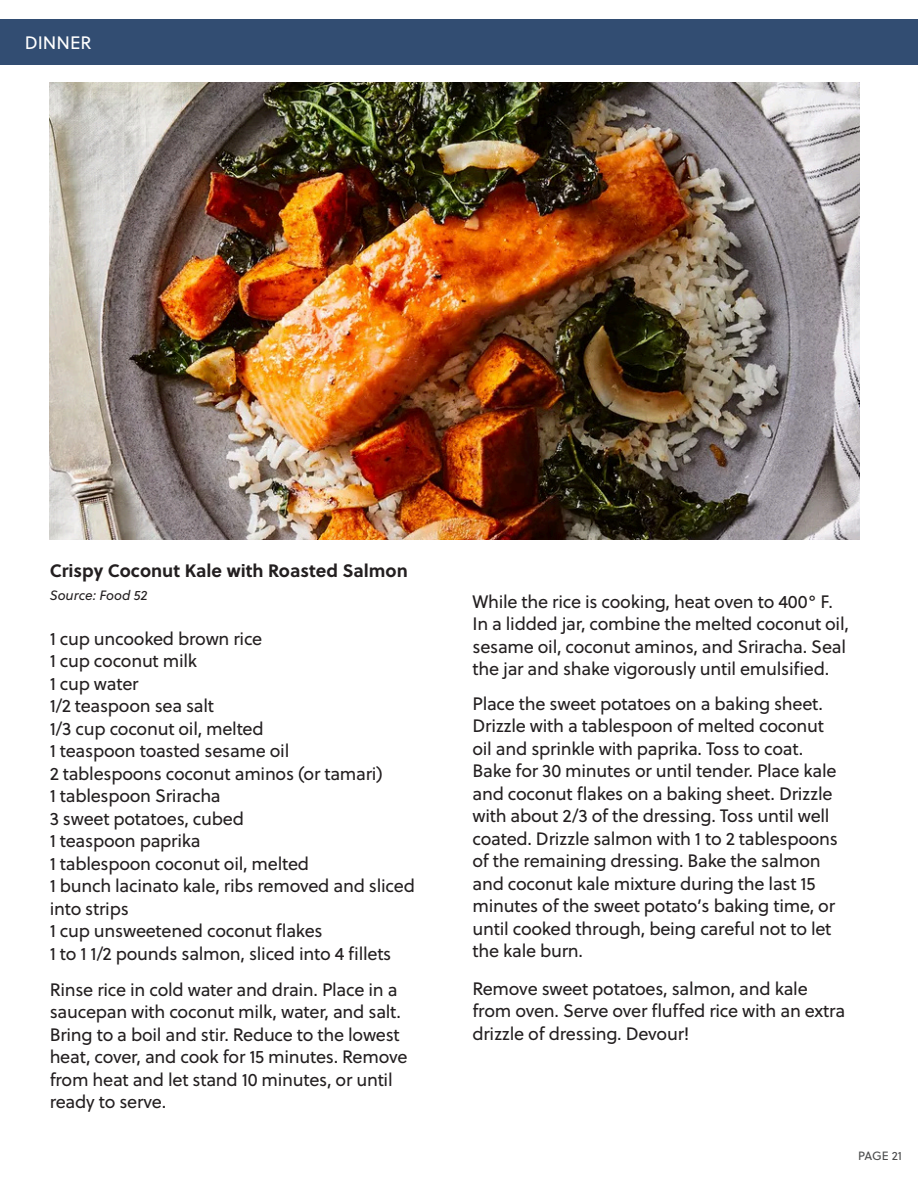
<style>
.page{position:relative;width:918px;height:1188px;background:#fff}
.page>*{position:absolute;margin:0;border:0;box-sizing:border-box;transform-origin:0 0}
.t1{font:18px/22.5px "Soleil";letter-spacing:-.015em;color:#231f20}
.t2{font:700 18px "Soleil";color:#231f20}
.t3{font:18px "Soleil";color:#fff}
.t4{font:italic 13.5px "Soleil";color:#231f20}
.t5{font:12px "Soleil";letter-spacing:-.01em;color:#4b4c4d}
</style>
<div class="page">
<div style="left:0;top:19px;width:918px;height:46px;background:#324d72"></div>
<img style="left:50px;top:82px;width:810px;height:458px">
<p class="t3" style="left:25px;top:29px;width:68px">DINNER</p>
<p class="t2" style="left:50px;top:557px;width:360px">Crispy Coconut Kale with Roasted Salmon</p>
<p class="t4" style="left:50px;top:585px;width:99px">Source: Food 52</p>
<p class="t1" style="left:50px;top:627px;width:214px">1 cup uncooked brown rice</p>
<p class="t1" style="left:50px;top:649px;width:149px">1 cup coconut milk</p>
<p class="t1" style="left:50px;top:672px;width:90px">1 cup water</p>
<p class="t1" style="left:50px;top:694px;width:166px">1/2 teaspoon sea salt</p>
<p class="t1" style="left:50px;top:717px;width:216px">1/3 cup coconut oil, melted</p>
<p class="t1" style="left:50px;top:739px;width:241px">1 teaspoon toasted sesame oil</p>
<p class="t1" style="left:50px;top:762px;width:334px">2 tablespoons coconut aminos (or tamari)</p>
<p class="t1" style="left:50px;top:784px;width:173px">1 tablespoon Sriracha</p>
<p class="t1" style="left:50px;top:807px;width:196px">3 sweet potatoes, cubed</p>
<p class="t1" style="left:50px;top:829px;width:152px">1 teaspoon paprika</p>
<p class="t1" style="left:50px;top:852px;width:261px">1 tablespoon coconut oil, melted</p>
<p class="t1" style="left:50px;top:874px;width:367px">1 bunch lacinato kale, ribs removed and sliced into strips</p>
<p class="t1" style="left:50px;top:919px;width:274px">1 cup unsweetened coconut flakes</p>
<p class="t1" style="left:50px;top:942px;width:343px">1 to 1 1/2 pounds salmon, sliced into 4 fillets</p>
<p class="t1" style="left:50px;top:978px;width:359px">Rinse rice in cold water and drain. Place in a saucepan with coconut milk, water, and salt.<br>Bring to a boil and stir. Reduce to the lowest heat, cover, and cook for 15 minutes. Remove from heat and let stand 10 minutes, or until ready to serve.</p>
<p class="t1" style="left:472px;top:589px;width:378px">While the rice is cooking, heat oven to 400° F.<br>In a lidded jar, combine the melted coconut oil, sesame oil, coconut aminos, and Sriracha. Seal the jar and shake vigorously until emulsified.</p>
<p class="t1" style="left:472px;top:691px;width:367px">Place the sweet potatoes on a baking sheet.<br>Drizzle with a tablespoon of melted coconut oil and sprinkle with paprika. Toss to coat.<br>Bake for 30 minutes or until tender. Place kale and coconut flakes on a baking sheet. Drizzle with about 2/3 of the dressing. Toss until well coated. Drizzle salmon with 1 to 2 tablespoons of the remaining dressing. Bake the salmon and coconut kale mixture during the last 15 minutes of the sweet potato’s baking time, or until cooked through, being careful not to let the kale burn.</p>
<p class="t1" style="left:472px;top:976px;width:374px">Remove sweet potatoes, salmon, and kale from oven. Serve over fluffed rice with an extra drizzle of dressing. Devour!</p>
<p class="t5" style="left:858px;top:1147px;width:45px">PAGE 21</p>
</div>
